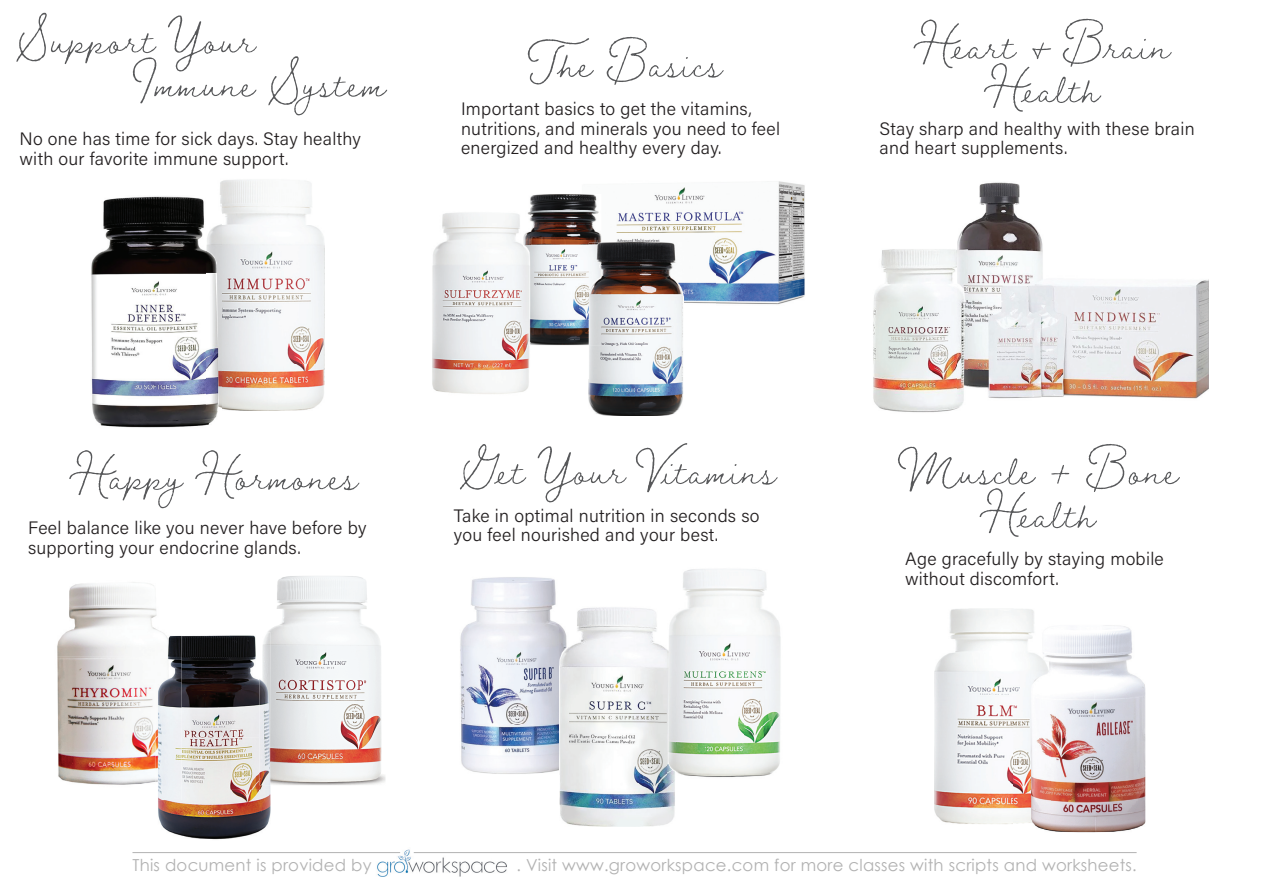
<style>
.page{position:relative;width:1263px;height:893px;background:#fff}
.page>*{position:absolute;margin:0;border:0;box-sizing:border-box;transform-origin:0 0}
.Body_Copy_1_-_Justif{font:57px/43.5px "Braisetto";letter-spacing:.015em;color:#57585a;text-align:center}
.Body_Copy_1_-_Justif-2{font:300 18px/19.5px "Acumin Pro";letter-spacing:.015em;color:#231f20}
.Body_Copy_1_-_Justif-3{font:16.5px "Century Gothic";letter-spacing:.015em;color:#b2b2b2}
</style>
<div class="page">
<img style="left:377px;top:849px;width:130px;height:28px">
<hr style="left:132px;top:852px;width:268px;height:1px;background:#b2b2b2">
<hr style="left:414px;top:852px;width:722px;height:1px;background:#b2b2b2">
<img style="left:220px;top:180px;width:92px;height:45px">
<img style="left:221px;top:225px;width:103px;height:186px">
<img style="left:91px;top:196px;width:115px;height:189px">
<img style="left:92px;top:385px;width:126px;height:43px">
<img style="left:206px;top:196px;width:15px;height:215px">
<img style="left:57px;top:582px;width:106px;height:74px">
<img style="left:57px;top:656px;width:98px;height:129px">
<img style="left:267px;top:576px;width:118px;height:209px">
<img style="left:181px;top:635px;width:78px;height:102px">
<img style="left:181px;top:737px;width:90px;height:53px">
<img style="left:158px;top:790px;width:113px;height:50px">
<img style="left:155px;top:633px;width:26px;height:167px">
<img style="left:259px;top:633px;width:12px;height:152px">
<img style="left:601px;top:187px;width:114px;height:77px">
<img style="left:715px;top:181px;width:90px;height:124px">
<img style="left:683px;top:264px;width:32px;height:40px">
<img style="left:530px;top:194px;width:71px;height:151px">
<img style="left:432px;top:212px;width:98px;height:182px">
<img style="left:523px;top:211px;width:8px;height:134px">
<img style="left:601px;top:242px;width:82px;height:101px">
<img style="left:589px;top:343px;width:94px;height:73px">
<img style="left:589px;top:242px;width:12px;height:103px">
<img style="left:467px;top:577px;width:93px;height:48px">
<img style="left:460px;top:625px;width:100px;height:149px">
<img style="left:568px;top:607px;width:99px;height:132px">
<img style="left:560px;top:739px;width:115px;height:87px">
<img style="left:560px;top:625px;width:8px;height:150px">
<img style="left:675px;top:569px;width:102px;height:51px">
<img style="left:675px;top:620px;width:106px;height:157px">
<img style="left:667px;top:615px;width:8px;height:165px">
<img style="left:957px;top:182px;width:86px;height:86px">
<img style="left:1159px;top:280px;width:49px;height:77px">
<img style="left:968px;top:268px;width:191px;height:89px">
<img style="left:968px;top:357px;width:240px;height:42px">
<img style="left:873px;top:249px;width:84px;height:121px">
<img style="left:873px;top:370px;width:91px;height:43px">
<img style="left:957px;top:241px;width:11px;height:160px">
<img style="left:934px;top:608px;width:100px;height:216px">
<img style="left:1034px;top:625px;width:111px;height:207px">
<img style="left:1030px;top:625px;width:21px;height:199px">
<p class="Body_Copy_1_-_Justif" style="left:20px;top:17px;width:237px">Support Your</p>
<p class="Body_Copy_1_-_Justif" style="left:136px;top:61px;width:251px">Immune System</p>
<p class="Body_Copy_1_-_Justif-2" style="left:20px;top:129px;width:343px">No one has time for sick days. Stay healthy with our favorite immune support.</p>
<p class="Body_Copy_1_-_Justif" style="left:530px;top:41px;width:193px">The Basics</p>
<p class="Body_Copy_1_-_Justif-2" style="left:461px;top:98px;width:320px">Important basics to get the vitamins, nutritions, and minerals you need to feel energized and healthy every day.</p>
<p class="Body_Copy_1_-_Justif" style="left:919px;top:23px;width:252px">Heart &amp; Brain</p>
<p class="Body_Copy_1_-_Justif" style="left:989px;top:67px;width:112px">Health</p>
<p class="Body_Copy_1_-_Justif-2" style="left:879px;top:118px;width:317px">Stay sharp and healthy with these brain and heart supplements.</p>
<p class="Body_Copy_1_-_Justif" style="left:75px;top:454px;width:284px">Happy Hormones</p>
<p class="Body_Copy_1_-_Justif-2" style="left:28px;top:517px;width:340px">Feel balance like you never have before by supporting your endocrine glands.</p>
<p class="Body_Copy_1_-_Justif" style="left:463px;top:448px;width:314px">Get Your Vitamins</p>
<p class="Body_Copy_1_-_Justif-2" style="left:454px;top:505px;width:307px">Take in optimal nutrition in seconds so you feel nourished and your best.</p>
<p class="Body_Copy_1_-_Justif" style="left:902px;top:448px;width:277px">Muscle + Bone<br>Health</p>
<p class="Body_Copy_1_-_Justif-2" style="left:905px;top:549px;width:260px">Age gracefully by staying mobile without discomfort.</p>
<p class="Body_Copy_1_-_Justif-3" style="left:132px;top:854px;width:241px">This document is provided by</p>
<p class="Body_Copy_1_-_Justif-3" style="left:516px;top:854px;width:622px">. Visit www.groworkspace.com for more classes with scripts and worksheets.</p>
</div>
